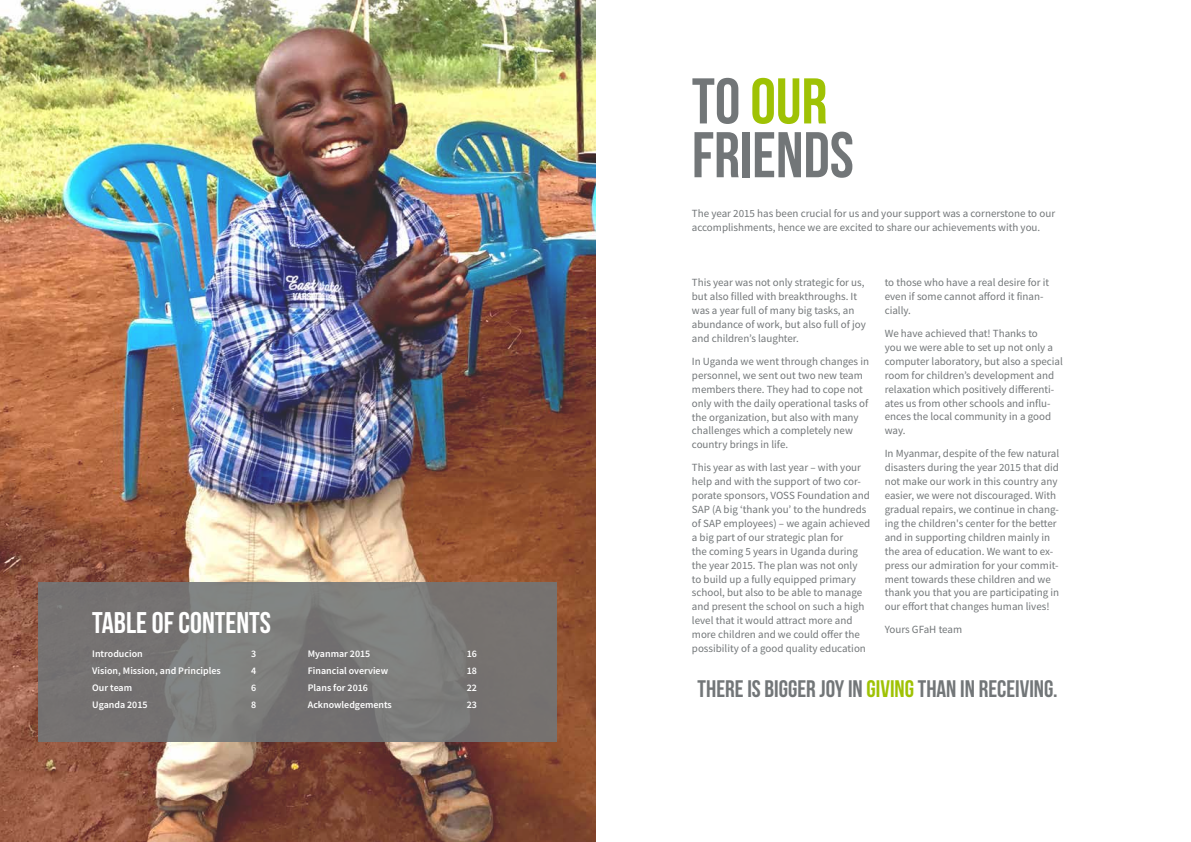
<style>
.page{position:relative;width:1191px;height:842px;background:#fff}
.page>*{position:absolute;margin:0;border:0;box-sizing:border-box;transform-origin:0 0}
.t1{font:64.4px/53.8px "Bebas Neue";color:#727678}
.t2{font:29.9px "Bebas Neue";color:#fff}
.t3{font:23.9px "Bebas Neue";color:#727678}
.t4{font:11px/14px "Source Sans Pro";color:#727678}
.t5{font:600 10px "Source Sans Pro";color:#fff}
.s1{color:#9fc204}
</style>
<div class="page">
<img style="left:0;top:0;width:595px;height:842px">
<div style="left:38px;top:582px;width:519px;height:159px;background:linear-gradient(to right,#787776,#797876)"></div>
<h2 class="t2" style="left:92px;top:606px;width:180px">TABLE OF CONTENTS</h2>
<p class="t5" style="left:92px;top:647px;width:52px">Introducion</p>
<p class="t5" style="left:251px;top:647px;width:7px">3</p>
<p class="t5" style="left:92px;top:664px;width:130px">Vision, Mission, and Principles</p>
<p class="t5" style="left:251px;top:664px;width:7px">4</p>
<p class="t5" style="left:92px;top:681px;width:41px">Our team</p>
<p class="t5" style="left:251px;top:681px;width:7px">6</p>
<p class="t5" style="left:92px;top:698px;width:57px">Uganda 2015</p>
<p class="t5" style="left:251px;top:698px;width:7px">8</p>
<p class="t5" style="left:308px;top:647px;width:64px">Myanmar 2015</p>
<p class="t5" style="left:467px;top:647px;width:12px">16</p>
<p class="t5" style="left:308px;top:664px;width:82px">Financial overview</p>
<p class="t5" style="left:467px;top:664px;width:12px">18</p>
<p class="t5" style="left:308px;top:681px;width:62px">Plans for 2016</p>
<p class="t5" style="left:467px;top:681px;width:12px">22</p>
<p class="t5" style="left:308px;top:698px;width:86px">Acknowledgements</p>
<p class="t5" style="left:467px;top:698px;width:12px">23</p>
<h1 class="t1" style="left:692px;top:74px;width:163px">TO <span class="s1">OUR<br></span>FRIENDS</h1>
<p class="t4" style="left:692px;top:206px;width:365px">The year 2015 has been crucial for us and your support was a cornerstone to our accomplishments, hence we are excited to share our achievements with you.</p>
<p class="t4" style="left:692px;top:276px;width:175px">This year was not only strategic for us, but also filled with breakthroughs. It was a year full of many big tasks, an abundance of work, but also full of joy and children’s laughter.</p>
<p class="t4" style="left:692px;top:354px;width:179px">In Uganda we went through changes in personnel, we sent out two new team members there. They had to cope not only with the daily operational tasks of the organization, but also with many challenges which a completely new country brings in life.</p>
<p class="t4" style="left:692px;top:460px;width:180px">This year as with last year – with your help and with the support of two cor&shy;porate sponsors, VOSS Foundation and SAP (A big ‘thank you’ to the hundreds of SAP employees) – we again achieved a big part of our strategic plan for<br>the coming 5 years in Uganda during the year 2015. The plan was not only<br>to build up a fully equipped primary school, but also to be able to manage and present the school on such a high level that it would attract more and more children and we could offer the possibility of a good quality education</p>
<p class="t4" style="left:884px;top:276px;width:166px">to those who have a real desire for it even if some cannot afford it finan&shy;cially.</p>
<p class="t4" style="left:884px;top:326px;width:180px">We have achieved that! Thanks to<br>you we were able to set up not only a computer laboratory, but also a special room for children’s development and relaxation which positively differenti&shy;ates us from other schools and influ&shy;ences the local community in a good way.</p>
<p class="t4" style="left:884px;top:446px;width:176px">In Myanmar, despite of the few natural disasters during the year 2015 that did not make our work in this country any easier, we were not discouraged. With gradual repairs, we continue in chang&shy;ing the children's center for the better and in supporting children mainly in the area of education. We want to ex&shy;press our admiration for your commit&shy;ment towards these children and we thank you that you are participating in our effort that changes human lives!</p>
<p class="t4" style="left:884px;top:622px;width:79px">Yours GFaH team</p>
<h3 class="t3" style="left:697px;top:676px;width:361px">THERE IS BIGGER JOY IN <span class="s1">GIVING</span> THAN IN RECEIVING.</h3>
</div>
